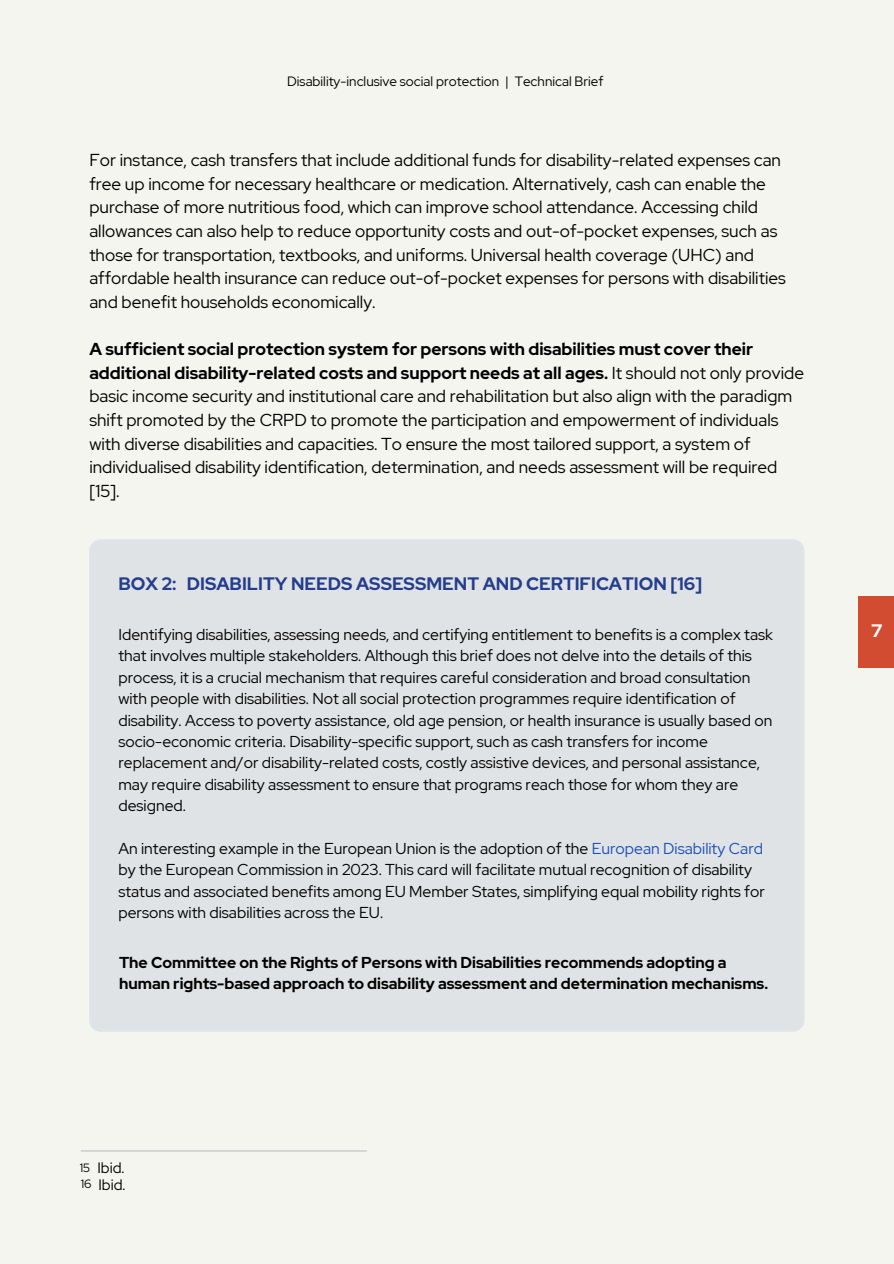
<style>
.page{position:relative;width:894px;height:1264px;background:#fff}
.page>*{position:absolute;margin:0;border:0;box-sizing:border-box;transform-origin:0 0}
.t1{font:700 18px "Red Hat Display";color:#243e8d}
.t2{font:700 18px "Red Hat Display";color:#fff}
.t3{font:17.25px/23.7px "Red Hat Display";color:#000}
.t4{font:15.75px/21.3px "Red Hat Display";color:#000}
.t5{font:700 15.75px/21.3px "Red Hat Display";color:#000}
.t6{font:15px "Red Hat Display";color:#000}
.t7{font:13.5px "Red Hat Display";color:#000}
.t8{font:12px "Red Hat Display";color:#000}
.s1{font-weight:700}
.s2{color:#194fbb}
</style>
<div class="page">
<div style="left:0;top:0;width:893px;height:1263px;background:#f5f5ef"></div>
<hr style="left:81px;top:1150px;width:286px;height:1px;background:#bdbdbf">
<div style="left:89px;top:539px;width:715px;height:492px;background:#e0e3e5"></div>
<div style="left:857px;top:596px;width:36px;height:71px;background:#d14c31"></div>
<p class="t7" style="left:287px;top:72px;width:318px">Disability-inclusive social protection | Technical Brief</p>
<p class="t3" style="left:89px;top:148px;width:698px">For instance, cash transfers that include additional funds for disability-related expenses can free up income for necessary healthcare or medication. Alternatively, cash can enable the purchase of more nutritious food, which can improve school attendance. Accessing child allowances can also help to reduce opportunity costs and out-of-pocket expenses, such as those for transportation, textbooks, and uniforms. Universal health coverage (UHC) and affordable health insurance can reduce out-of-pocket expenses for persons with disabilities and benefit households economically.</p>
<h2 class="t3" style="left:89px;top:337px;width:716px"><span class="s1">A sufficient social protection system for persons with disabilities must cover their additional disability-related costs and support needs at all ages.</span> It should not only provide basic income security and institutional care and rehabilitation but also align with the paradigm shift promoted by the CRPD to promote the participation and empowerment of individuals with diverse disabilities and capacities. To ensure the most tailored support, a system of individualised disability identification, determination, and needs assessment will be required [15].</h2>
<h4 class="t1" style="left:118px;top:572px;width:59px">BOX 2:</h4>
<h1 class="t1" style="left:187px;top:572px;width:517px">DISABILITY NEEDS ASSESSMENT AND CERTIFICATION [16]</h1>
<h1 class="t4" style="left:118px;top:623px;width:656px">Identifying disabilities, assessing needs, and certifying entitlement to benefits is a complex task that involves multiple stakeholders. Although this brief does not delve into the details of this process, it is a crucial mechanism that requires careful consideration and broad consultation with people with disabilities. Not all social protection programmes require identification of disability. Access to poverty assistance, old age pension, or health insurance is usually based on socio-economic criteria. Disability-specific support, such as cash transfers for income replacement and/or disability-related costs, costly assistive devices, and personal assistance, may require disability assessment to ensure that programs reach those for whom they are designed.</h1>
<h4 class="t4" style="left:118px;top:837px;width:648px">An interesting example in the European Union is the adoption of the <span class="s2">European Disability Card </span>by the European Commission in 2023. This card will facilitate mutual recognition of disability status and associated benefits among EU Member States, simplifying equal mobility rights for persons with disabilities across the EU.</h4>
<h4 class="t5" style="left:119px;top:951px;width:650px">The Committee on the Rights of Persons with Disabilities recommends adopting a human rights-based approach to disability assessment and determination mechanisms.</h4>
<p class="t6" style="left:97px;top:1157px;width:29px">Ibid.</p>
<h4 class="t8" style="left:80px;top:1159px;width:12px">15</h4>
<p class="t8" style="left:81px;top:1175px;width:12px">16</p>
<h3 class="t6" style="left:98px;top:1174px;width:29px">Ibid.</h3>
<p class="t2" style="left:871px;top:619px;width:12px">7</p>
</div>
